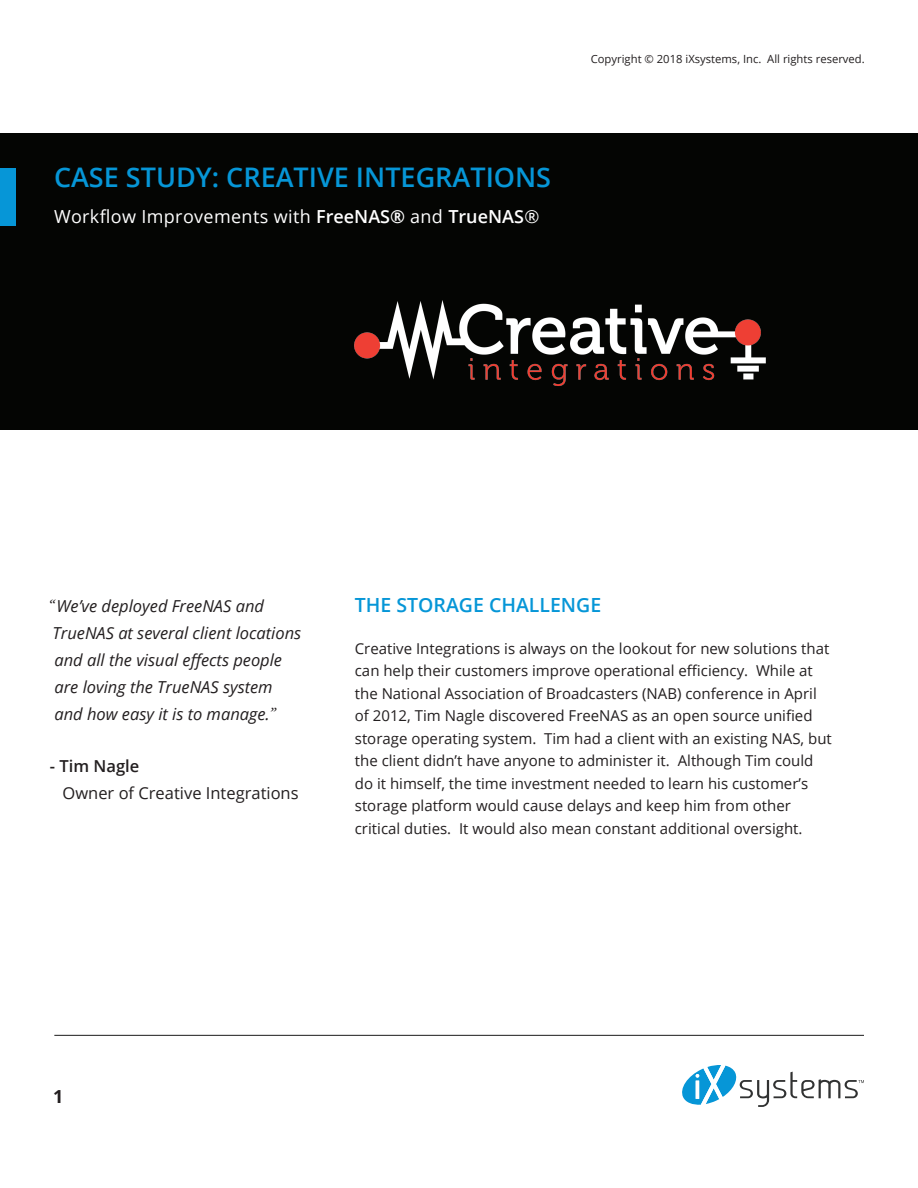
<style>
.page{position:relative;width:918px;height:1188px;background:#fff}
.page>*{position:absolute;margin:0;border:0;box-sizing:border-box;transform-origin:0 0}
.t1{font:600 27px "Open Sans";color:#0696d7}
.t2{font:600 19.5px "Open Sans";color:#0696d7}
.t3{font:18px "Open Sans";letter-spacing:.02em;color:#fff}
.t4{font:700 18px "Open Sans";color:#231f20}
.t5{font:italic 16.5px/27px "Open Sans";color:#231f20}
.t6{font:16.5px "Open Sans";color:#231f20}
.t7{font:600 16.5px "Open Sans";color:#231f20}
.t8{font:15px/22.5px "Open Sans";color:#231f20}
.t9{font:11.25px "Open Sans";color:#231f20}
.s1{font-weight:600}
.s2{font-family:"Adobe Garamond Pro";font-size:18px}
</style>
<div class="page">
<hr style="left:54px;top:1035px;width:810px;height:1px;background:#000">
<svg style="left:682px;top:1065px;width:182px;height:42px"></svg>
<div style="left:0;top:133px;width:918px;height:297px;background:#040503"></div>
<div style="left:0;top:168px;width:15px;height:58px;background:#0696d7"></div>
<img style="left:354px;top:300px;width:412px;height:86px">
<h1 class="t1" style="left:54px;top:159px;width:499px">CASE STUDY: CREATIVE INTEGRATIONS</h1>
<p class="t3" style="left:54px;top:204px;width:487px">Workflow Improvements with <span class="s1">FreeNAS®</span> and <span class="s1">TrueNAS</span>®</p>
<p class="t9" style="left:591px;top:51px;width:276px">Copyright © 2018 iXsystems, Inc. All rights reserved.</p>
<p class="t5" style="left:53px;top:592px;width:250px;text-indent:-6px"><span class="s2">“</span> We’ve deployed FreeNAS and<br>TrueNAS at several client locations and all the visual effects people are loving the TrueNAS system and how easy it is to manage.<span class="s2">”</span></p>
<p class="t7" style="left:50px;top:755px;width:91px">- Tim Nagle</p>
<p class="t6" style="left:63px;top:782px;width:238px">Owner of Creative Integrations</p>
<h2 class="t2" style="left:355px;top:591px;width:248px">THE STORAGE CHALLENGE</h2>
<p class="t8" style="left:355px;top:637px;width:479px">Creative Integrations is always on the lookout for new solutions that can help their customers improve operational efficiency. While at the National Association of Broadcasters (NAB) conference in April of 2012, Tim Nagle discovered FreeNAS as an open source unified storage operating system. Tim had a client with an existing NAS, but the client didn’t have anyone to administer it. Although Tim could do it himself, the time investment needed to learn his customer’s storage platform would cause delays and keep him from other critical duties. It would also mean constant additional oversight.</p>
<p class="t4" style="left:53px;top:1084px;width:12px">1</p>
</div>
